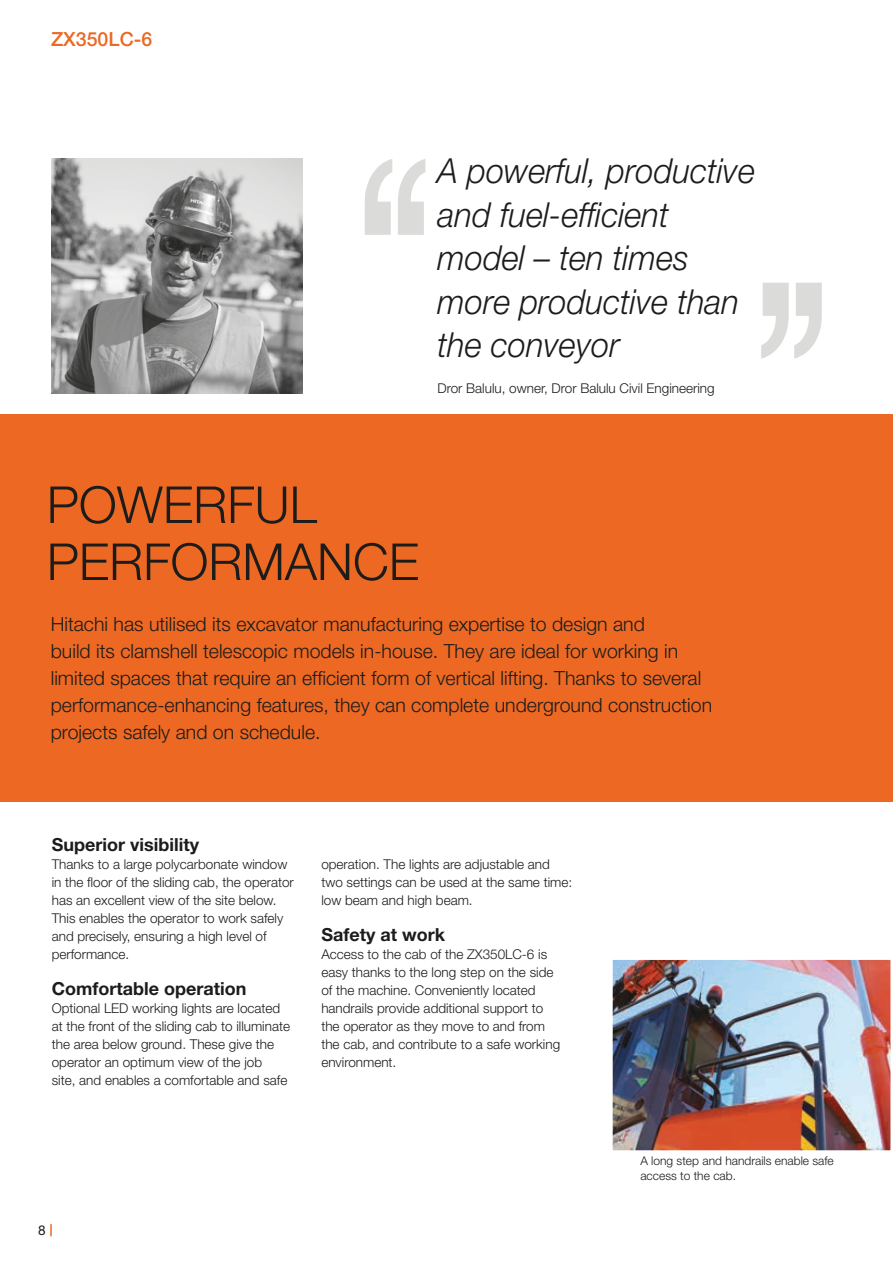
<style>
.page{position:relative;width:893px;height:1263px;background:#fff}
.page>*{position:absolute;margin:0;border:0;box-sizing:border-box;transform-origin:0 0}
.t1{font:300 51px/57px "Helvetica Neue LT Pro";color:#1c1c1b}
.t2{font:italic 300 34.5px/43.5px "Helvetica Neue LT Pro";color:#1c1c1b;scale:.95 1}
.t3{font:300 19.5px/27px "Helvetica Neue LT Pro";color:#1c1c1b}
.t4{font:500 19.5px "Helvetica Neue LT Pro";color:#ec6823}
.t5{font:700 18px "Helvetica Neue LT Pro";color:#1c1c1b}
.t6{font:300 13.5px/18px "Helvetica Neue LT Pro";color:#1c1c1b}
.t7{font:13.5px "Helvetica Neue LT Pro";color:#1c1c1b}
.t8{font:300 12px/15px "Helvetica Neue LT Pro";color:#1c1c1b}
</style>
<div class="page">
<svg style="left:50px;top:1224px;width:2px;height:12px"></svg>
<img style="left:614px;top:961px;width:275px;height:188px">
<div style="left:610px;top:957px;width:283px;height:196px;border:3px solid #fff"></div>
<div style="left:0;top:414px;width:893px;height:388px;background:#ec6823"></div>
<svg style="left:365px;top:159px;width:60px;height:76px"></svg>
<svg style="left:761px;top:283px;width:61px;height:76px"></svg>
<img style="left:51px;top:159px;width:252px;height:234px">
<h3 class="t4" style="left:51px;top:27px;width:103px">ZX350LC‑6</h3>
<h2 class="t2" style="left:437px;top:149px;width:336px">A powerful, productive and fuel-efficient model – ten times more productive than the conveyor</h2>
<p class="t6" style="left:437px;top:379px;width:279px">Dror Balulu, owner, Dror Balulu Civil Engineering</p>
<h1 class="t1" style="left:47px;top:475px;width:374px">POWERFUL<br>PERFORMANCE</h1>
<p class="t3" style="left:51px;top:610px;width:663px">Hitachi has utilised its excavator manufacturing expertise to design and<br>build its clamshell telescopic models in-house. They are ideal for working in limited spaces that require an efficient form of vertical lifting. Thanks to several performance-enhancing features, they can complete underground construction projects safely and on schedule.</p>
<h3 class="t5" style="left:52px;top:833px;width:149px">Superior visibility</h3>
<p class="t6" style="left:52px;top:854px;width:244px">Thanks to a large polycarbonate window in the floor of the sliding cab, the operator has an excellent view of the site below.<br>This enables the operator to work safely and precisely, ensuring a high level of performance.</p>
<h3 class="t5" style="left:52px;top:977px;width:196px">Comfortable operation</h3>
<p class="t6" style="left:52px;top:998px;width:240px">Optional LED working lights are located at the front of the sliding cab to illuminate the area below ground. These give the operator an optimum view of the job<br>site, and enables a comfortable and safe</p>
<p class="t6" style="left:321px;top:854px;width:252px">operation. The lights are adjustable and two settings can be used at the same time: low beam and high beam.</p>
<h3 class="t5" style="left:321px;top:923px;width:125px">Safety at work</h3>
<p class="t6" style="left:321px;top:944px;width:240px">Access to the cab of the ZX350LC-6 is easy thanks to the long step on the side of the machine. Conveniently located handrails provide additional support to the operator as they move to and from the cab, and contribute to a safe working environment.</p>
<p class="t7" style="left:38px;top:1222px;width:9px">8</p>
<p class="t8" style="left:640px;top:1152px;width:195px">A long step and handrails enable safe access to the cab.</p>
</div>
